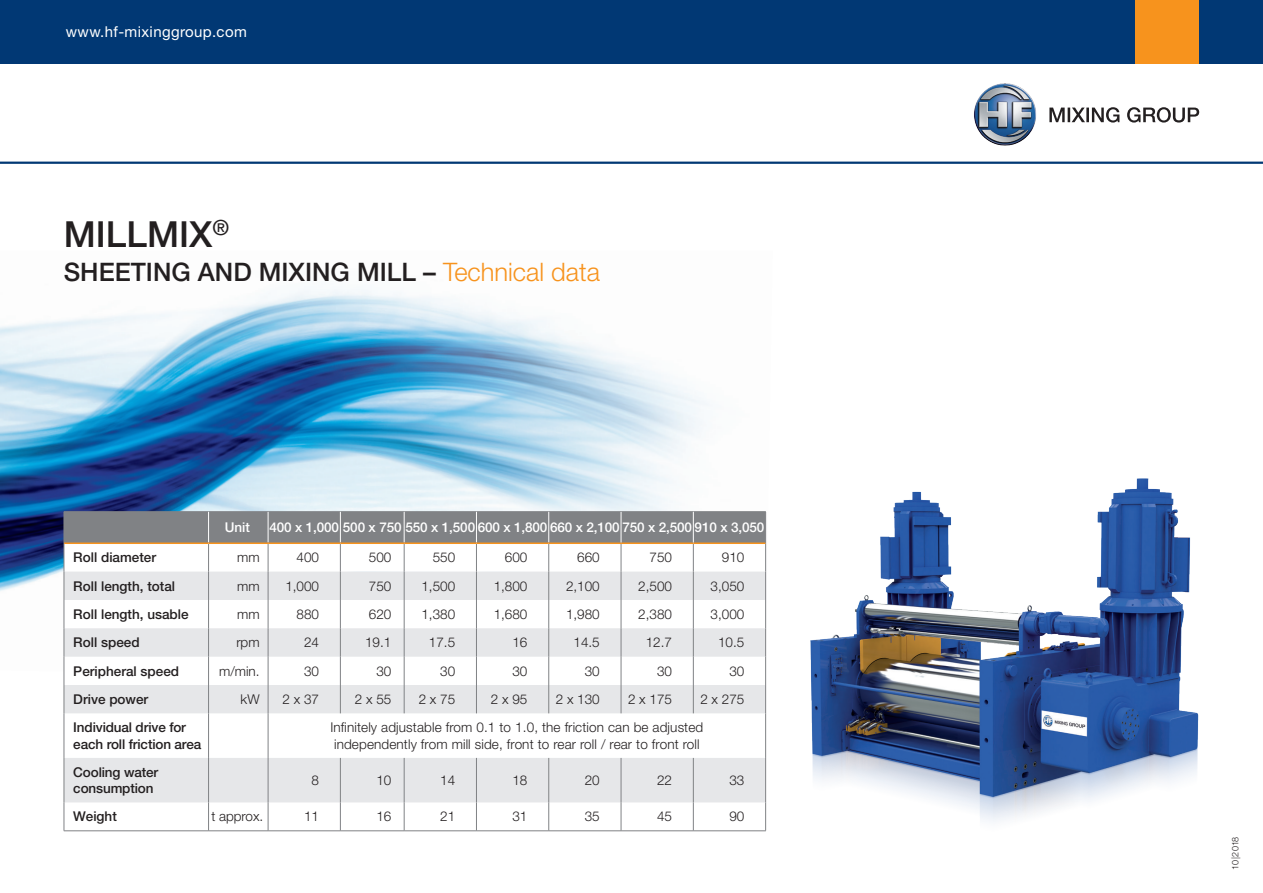
<style>
.page{position:relative;width:1263px;height:893px;background:#fff}
.page>*{position:absolute;margin:0;border:0;box-sizing:border-box;transform-origin:0 0}
.t1{font:500 36px "Helvetica Neue LT Std";color:#231f20}
.t2{font:500 25.5px "Helvetica Neue LT Std";color:#231f20}
.t3{font:15px "Helvetica Neue LT Std";letter-spacing:.025em;color:#fff}
.t4{font:300 13.5px/16.2px "Helvetica Neue LT Std";color:#231f20}
.t5{font:500 13.5px "Helvetica Neue LT Std";color:#231f20}
.t6{font:500 13.5px "Helvetica Neue LT Std";letter-spacing:-.01em;color:#fff}
.t7{font:300 9px "Helvetica Neue LT Std";letter-spacing:.03em;color:#231f20}
.s1{font-weight:300;color:#f7931d}
</style>
<div class="page">
<hr style="left:0;top:162px;width:1263px;height:2px;background:#013874">
<div style="left:0;top:0;width:1263px;height:64px;background:#013874"></div>
<div style="left:1135px;top:0;width:64px;height:64px;background:#f7931d"></div>
<svg style="left:1049px;top:107px;width:150px;height:16px"></svg>
<img style="left:974px;top:83px;width:62px;height:63px">
<img style="left:810px;top:478px;width:389px;height:344px">
<img style="left:0;top:289px;width:767px;height:395px">
<svg style="left:65px;top:802px;width:700px;height:28px"></svg>
<svg style="left:65px;top:713px;width:700px;height:89px"></svg>
<hr style="left:208px;top:713px;width:1px;height:45px;background:#808285">
<hr style="left:268px;top:713px;width:1px;height:45px;background:#808285">
<hr style="left:208px;top:758px;width:1px;height:44px;background:#808285">
<hr style="left:268px;top:758px;width:1px;height:44px;background:#808285">
<svg style="left:208px;top:802px;width:1px;height:28px"></svg>
<svg style="left:268px;top:802px;width:1px;height:28px"></svg>
<hr style="left:64px;top:830px;width:145px;height:1px;background:#808285">
<hr style="left:209px;top:830px;width:59px;height:1px;background:#808285">
<hr style="left:268px;top:830px;width:72px;height:1px;background:#808285">
<hr style="left:340px;top:830px;width:64px;height:1px;background:#808285">
<hr style="left:404px;top:830px;width:72px;height:1px;background:#808285">
<hr style="left:476px;top:830px;width:73px;height:1px;background:#808285">
<hr style="left:549px;top:830px;width:72px;height:1px;background:#808285">
<hr style="left:621px;top:830px;width:72px;height:1px;background:#808285">
<hr style="left:693px;top:830px;width:73px;height:1px;background:#808285">
<hr style="left:340px;top:758px;width:1px;height:44px;background:#808285">
<hr style="left:404px;top:758px;width:1px;height:44px;background:#808285">
<hr style="left:476px;top:758px;width:1px;height:44px;background:#808285">
<svg style="left:340px;top:802px;width:1px;height:29px"></svg>
<svg style="left:404px;top:802px;width:1px;height:29px"></svg>
<svg style="left:476px;top:802px;width:1px;height:29px"></svg>
<hr style="left:64px;top:511px;width:145px;height:1px;background:#808285">
<hr style="left:209px;top:511px;width:59px;height:1px;background:#808285">
<hr style="left:268px;top:511px;width:72px;height:1px;background:#808285">
<hr style="left:340px;top:511px;width:64px;height:1px;background:#808285">
<hr style="left:404px;top:511px;width:72px;height:1px;background:#808285">
<hr style="left:476px;top:511px;width:73px;height:1px;background:#808285">
<hr style="left:549px;top:511px;width:72px;height:1px;background:#808285">
<hr style="left:621px;top:511px;width:72px;height:1px;background:#808285">
<hr style="left:693px;top:511px;width:73px;height:1px;background:#808285">
<hr style="left:548px;top:758px;width:1px;height:44px;background:#808285">
<svg style="left:548px;top:802px;width:1px;height:29px"></svg>
<svg style="left:64px;top:512px;width:702px;height:201px"></svg>
<hr style="left:64px;top:713px;width:1px;height:45px;background:#808285">
<hr style="left:765px;top:713px;width:1px;height:45px;background:#808285">
<hr style="left:64px;top:758px;width:1px;height:44px;background:#808285">
<hr style="left:621px;top:758px;width:1px;height:44px;background:#808285">
<hr style="left:693px;top:758px;width:1px;height:44px;background:#808285">
<hr style="left:765px;top:758px;width:1px;height:44px;background:#808285">
<svg style="left:64px;top:802px;width:1px;height:29px"></svg>
<svg style="left:621px;top:802px;width:1px;height:29px"></svg>
<svg style="left:693px;top:802px;width:1px;height:29px"></svg>
<svg style="left:765px;top:802px;width:1px;height:29px"></svg>
<hr style="left:208px;top:512px;width:1px;height:30px;background:#fff">
<hr style="left:268px;top:512px;width:1px;height:30px;background:#fff">
<hr style="left:340px;top:512px;width:1px;height:30px;background:#fff">
<hr style="left:404px;top:512px;width:1px;height:30px;background:#fff">
<hr style="left:476px;top:512px;width:1px;height:30px;background:#fff">
<hr style="left:548px;top:512px;width:1px;height:30px;background:#fff">
<hr style="left:64px;top:542px;width:145px;height:2px;background:#f7931d">
<hr style="left:209px;top:542px;width:59px;height:2px;background:#f7931d">
<hr style="left:268px;top:542px;width:72px;height:2px;background:#f7931d">
<hr style="left:340px;top:542px;width:64px;height:2px;background:#f7931d">
<hr style="left:404px;top:542px;width:72px;height:2px;background:#f7931d">
<hr style="left:476px;top:542px;width:73px;height:2px;background:#f7931d">
<hr style="left:549px;top:542px;width:72px;height:2px;background:#f7931d">
<hr style="left:621px;top:542px;width:72px;height:2px;background:#f7931d">
<hr style="left:693px;top:542px;width:72px;height:2px;background:#f7931d">
<hr style="left:621px;top:512px;width:1px;height:30px;background:#fff">
<hr style="left:693px;top:512px;width:1px;height:30px;background:#fff">
<p class="t3" style="left:66px;top:23px;width:182px">www.hf-mixinggroup.com</p>
<p class="t1" style="left:64px;top:213px;width:167px">MILLMIX<sup>®</sup></p>
<p class="t2" style="left:64px;top:257px;width:538px">SHEETING AND MIXING MILL – <span class="s1">Technical data</span></p>
<p class="t6" style="left:225px;top:519px;width:27px">Unit</p>
<p class="t6" style="left:269px;top:519px;width:496px">400 x 1,000 500 x 750 550 x 1,500 600 x 1,800 660 x 2,100 750 x 2,500 910 x 3,050</p>
<p class="t5" style="left:73px;top:549px;width:84px">Roll diameter</p>
<p class="t4" style="left:237px;top:549px;width:24px">mm</p>
<p class="t4" style="left:297px;top:549px;width:24px">400</p>
<p class="t4" style="left:369px;top:549px;width:24px">500</p>
<p class="t4" style="left:433px;top:549px;width:24px">550</p>
<p class="t4" style="left:505px;top:549px;width:24px">600</p>
<p class="t4" style="left:577px;top:549px;width:24px">660</p>
<p class="t4" style="left:649px;top:549px;width:24px">750</p>
<p class="t4" style="left:722px;top:549px;width:24px">910</p>
<p class="t5" style="left:73px;top:578px;width:103px">Roll length, total</p>
<p class="t4" style="left:237px;top:577px;width:24px">mm</p>
<p class="t4" style="left:285px;top:577px;width:35px">1,000</p>
<p class="t4" style="left:369px;top:577px;width:24px">750</p>
<p class="t4" style="left:421px;top:577px;width:35px">1,500</p>
<p class="t4" style="left:494px;top:577px;width:35px">1,800</p>
<p class="t4" style="left:566px;top:577px;width:35px">2,100</p>
<p class="t4" style="left:638px;top:577px;width:35px">2,500</p>
<p class="t4" style="left:711px;top:577px;width:35px">3,050</p>
<p class="t5" style="left:73px;top:606px;width:117px">Roll length, usable</p>
<p class="t4" style="left:237px;top:606px;width:24px">mm</p>
<p class="t4" style="left:297px;top:606px;width:24px">880</p>
<p class="t4" style="left:369px;top:606px;width:24px">620</p>
<p class="t4" style="left:421px;top:606px;width:35px">1,380</p>
<p class="t4" style="left:494px;top:606px;width:35px">1,680</p>
<p class="t4" style="left:566px;top:606px;width:35px">1,980</p>
<p class="t4" style="left:638px;top:606px;width:35px">2,380</p>
<p class="t4" style="left:711px;top:606px;width:35px">3,000</p>
<p class="t5" style="left:73px;top:634px;width:68px">Roll speed</p>
<p class="t4" style="left:236px;top:634px;width:25px">rpm</p>
<p class="t4" style="left:304px;top:634px;width:17px">24</p>
<p class="t4" style="left:365px;top:634px;width:28px">19.1</p>
<p class="t4" style="left:429px;top:634px;width:28px">17.5</p>
<p class="t4" style="left:512px;top:634px;width:17px">16</p>
<p class="t4" style="left:573px;top:634px;width:28px">14.5</p>
<p class="t4" style="left:646px;top:634px;width:28px">12.7</p>
<p class="t4" style="left:718px;top:634px;width:28px">10.5</p>
<p class="t5" style="left:73px;top:663px;width:107px">Peripheral speed</p>
<p class="t4" style="left:219px;top:662px;width:42px">m/min.</p>
<p class="t4" style="left:304px;top:662px;width:17px">30</p>
<p class="t4" style="left:376px;top:662px;width:17px">30</p>
<p class="t4" style="left:440px;top:662px;width:17px">30</p>
<p class="t4" style="left:512px;top:662px;width:17px">30</p>
<p class="t4" style="left:585px;top:662px;width:17px">30</p>
<p class="t4" style="left:657px;top:662px;width:17px">30</p>
<p class="t4" style="left:729px;top:662px;width:17px">30</p>
<p class="t5" style="left:73px;top:691px;width:77px">Drive power</p>
<p class="t4" style="left:241px;top:691px;width:20px">kW</p>
<p class="t4" style="left:283px;top:691px;width:38px">2 x 37</p>
<p class="t4" style="left:355px;top:691px;width:38px">2 x 55</p>
<p class="t4" style="left:419px;top:691px;width:38px">2 x 75</p>
<p class="t4" style="left:491px;top:691px;width:38px">2 x 95</p>
<p class="t4" style="left:556px;top:691px;width:46px">2 x 130</p>
<p class="t4" style="left:628px;top:691px;width:46px">2 x 175</p>
<p class="t4" style="left:700px;top:691px;width:46px">2 x 275</p>
<p class="t5" style="left:73px;top:719px;width:114px">Individual drive for</p>
<p class="t5" style="left:73px;top:736px;width:129px">each roll friction area</p>
<p class="t4" style="left:330px;top:719px;width:374px">Infinitely adjustable from 0.1 to 1.0, the friction can be adjusted independently from mill side, front to rear roll / rear to front roll</p>
<p class="t5" style="left:73px;top:764px;width:86px">Cooling water</p>
<p class="t5" style="left:73px;top:780px;width:82px">consumption</p>
<p class="t4" style="left:312px;top:772px;width:9px">8</p>
<p class="t4" style="left:376px;top:772px;width:17px">10</p>
<p class="t4" style="left:440px;top:772px;width:17px">14</p>
<p class="t4" style="left:512px;top:772px;width:17px">18</p>
<p class="t4" style="left:585px;top:772px;width:17px">20</p>
<p class="t4" style="left:657px;top:772px;width:17px">22</p>
<p class="t4" style="left:729px;top:772px;width:17px">33</p>
<p class="t5" style="left:73px;top:809px;width:45px">Weight</p>
<p class="t4" style="left:211px;top:808px;width:54px">t approx.</p>
<p class="t4" style="left:304px;top:808px;width:17px">11</p>
<p class="t4" style="left:376px;top:808px;width:17px">16</p>
<p class="t4" style="left:440px;top:808px;width:17px">21</p>
<p class="t4" style="left:512px;top:808px;width:17px">31</p>
<p class="t4" style="left:585px;top:808px;width:17px">35</p>
<p class="t4" style="left:657px;top:808px;width:17px">45</p>
<p class="t4" style="left:729px;top:808px;width:17px">90</p>
<p class="t7" style="left:1230px;top:870px;width:35px;rotate:-90deg">10|2018</p>
</div>
